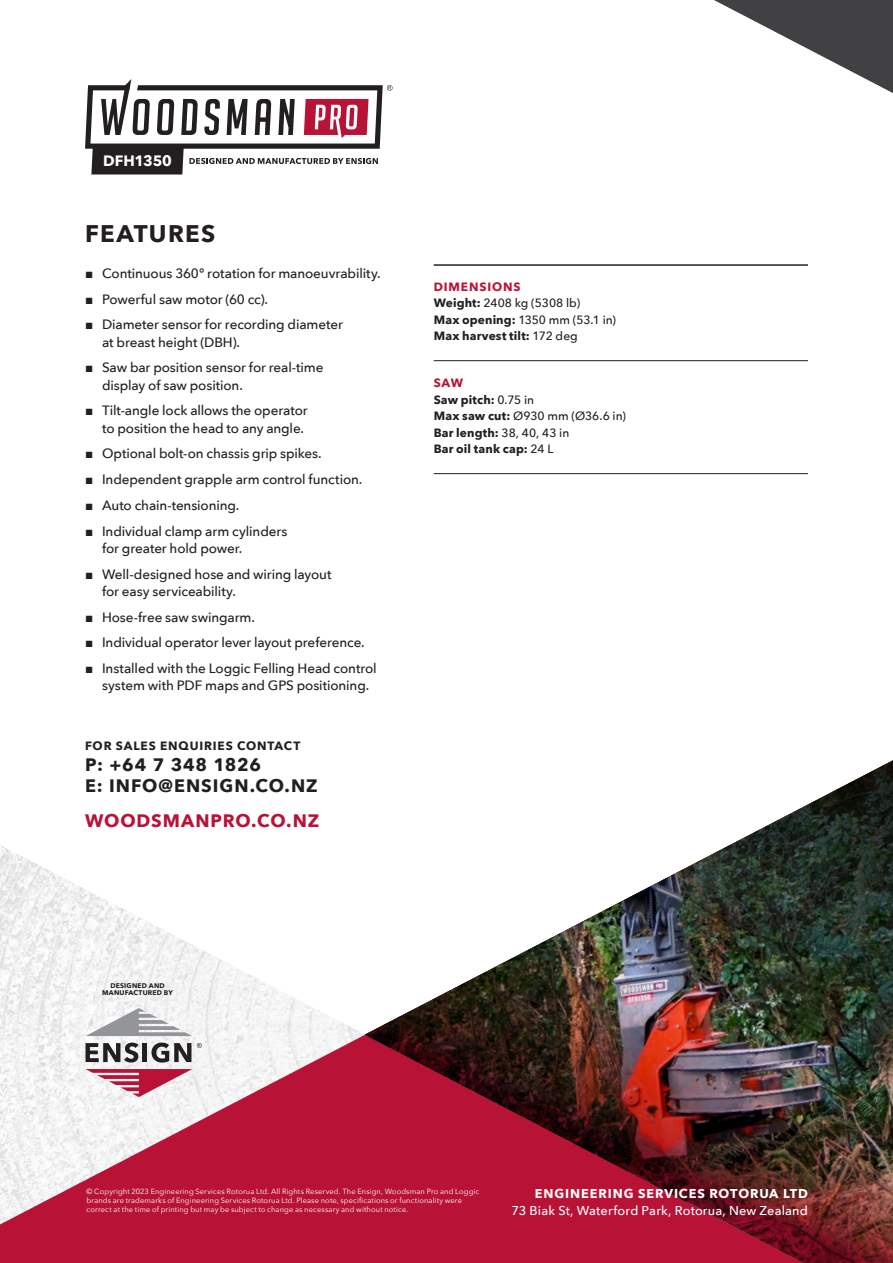
<style>
.page{position:relative;width:893px;height:1263px;background:#fff}
.page>*{position:absolute;margin:0;border:0;box-sizing:border-box;transform-origin:0 0}
.t1{font:700 24px "Avenir Next";letter-spacing:.055em;color:#231f20}
.t2{font:700 18px/21px "Avenir Next";letter-spacing:.055em;color:#231f20}
.t3{font:700 18px "Avenir Next";letter-spacing:.05em;color:#b81237}
.t4{font:700 15px "Avenir Next";letter-spacing:-.015em;color:#fff}
.t5{font:500 13.5px/17.2px "Avenir Next";letter-spacing:-.01em;color:#231f20}
.t6{font:500 12.75px "Avenir Next";letter-spacing:.01em;color:#fff}
.t7{font:700 12.75px "Avenir Next";letter-spacing:.07em;color:#fff}
.t8{font:700 12px/16.5px "Avenir Next";letter-spacing:.02em;color:#231f20}
.t9{font:500 12px/16.5px "Avenir Next";color:#231f20}
.t10{font:700 12px "Avenir Next";letter-spacing:.07em;color:#231f20}
.t11{font:7.5px/9px "Avenir Next";letter-spacing:.015em;color:#fff}
.t12{font:700 6.75px/7.5px "Avenir Next";letter-spacing:.03em;color:#231f20;text-align:center}
.s1{font-family:"Arial";font-weight:400}
.s2{font-weight:700;color:#b81237}
.s3{font-weight:700}
.s4{color:#b81237}
.s5{font-weight:500}
</style>
<div class="page">
<div style="left:0;top:1226px;width:365px;height:37px;background:#b81237"></div>
<img style="left:0;top:845px;width:365px;height:381px">
<svg style="left:714px;top:0;width:179px;height:93px"></svg>
<hr style="left:434px;top:264px;width:374px;height:2px;background:#231f20">
<hr style="left:434px;top:360px;width:374px;height:1px;background:#231f20">
<hr style="left:434px;top:473px;width:374px;height:1px;background:#231f20">
<svg style="left:85px;top:79px;width:308px;height:95px"></svg>
<img style="left:365px;top:760px;width:528px;height:503px">
<svg style="left:85px;top:1042px;width:54px;height:20px"></svg>
<hr style="left:143px;top:1043px;width:4px;height:19px;background:#231f20">
<svg style="left:151px;top:1042px;width:40px;height:20px"></svg>
<svg style="left:85px;top:1008px;width:107px;height:28px"></svg>
<svg style="left:85px;top:1069px;width:107px;height:28px"></svg>
<svg style="left:197px;top:1043px;width:5px;height:5px"></svg>
<p class="t4" style="left:103px;top:148px;width:70px">DFH1350</p>
<h1 class="t1" style="left:85px;top:213px;width:132px">FEATURES</h1>
<p class="t5" style="left:85px;top:264px;width:297px"><span class="s1">■</span> Continuous 360° rotation for manoeuvrability.</p>
<p class="t5" style="left:85px;top:290px;width:184px"><span class="s1">■</span> Powerful saw motor (60 cc).</p>
<p class="t5" style="left:102px;top:316px;width:242px;text-indent:-17px"><span class="s1">■</span> Diameter sensor for recording diameter at breast height (DBH).</p>
<p class="t5" style="left:102px;top:359px;width:223px;text-indent:-17px"><span class="s1">■</span> Saw bar position sensor for real-time display of saw position.</p>
<p class="t5" style="left:85px;top:402px;width:224px;text-align:right"><span class="s1">■</span> Tilt-angle lock allows the operator to position the head to any angle.</p>
<p class="t5" style="left:85px;top:445px;width:238px"><span class="s1">■</span> Optional bolt-on chassis grip spikes.</p>
<p class="t5" style="left:85px;top:470px;width:279px"><span class="s1">■</span> Independent grapple arm control function.</p>
<p class="t5" style="left:85px;top:496px;width:156px"><span class="s1">■</span> Auto chain-tensioning.</p>
<p class="t5" style="left:102px;top:522px;width:187px;text-indent:-17px"><span class="s1">■</span> Individual clamp arm cylinders for greater hold power.</p>
<p class="t5" style="left:102px;top:565px;width:231px;text-indent:-17px"><span class="s1">■</span> Well-designed hose and wiring layout for easy serviceability.</p>
<p class="t5" style="left:85px;top:608px;width:171px"><span class="s1">■</span> Hose-free saw swingarm.</p>
<p class="t5" style="left:85px;top:634px;width:281px"><span class="s1">■</span> Individual operator lever layout preference.</p>
<p class="t5" style="left:102px;top:659px;width:276px;text-indent:-17px"><span class="s1">■</span> Installed with the Loggic Felling Head control system with PDF maps and GPS positioning.</p>
<p class="t10" style="left:85px;top:735px;width:217px">FOR SALES ENQUIRIES CONTACT</p>
<h2 class="t2" style="left:85px;top:754px;width:234px">P: +64 7 348 1826<br>E: INFO@ENSIGN.CO.NZ</h2>
<h2 class="t3" style="left:85px;top:805px;width:236px">WOODSMANPRO.CO.NZ</h2>
<p class="t9" style="left:434px;top:278px;width:184px"><span class="s2">DIMENSIONS<br></span><span class="s3">Weight:</span> 2408 kg (5308 lb)<br><span class="s3">Max opening:</span> 1350 mm (53.1 in)<br><span class="s3">Max harvest tilt:</span> 172 deg</p>
<p class="t8" style="left:434px;top:374px;width:194px"><span class="s4">SAW<br></span>Saw pitch: <span class="s5">0.75 in<br></span>Max saw cut: <span class="s5">Ø930 mm (Ø36.6 in)<br></span>Bar length: <span class="s5">38, 40, 43 in<br></span>Bar oil tank cap: <span class="s5">24 L</span></p>
<p class="t12" style="left:102px;top:981px;width:72px">DESIGNED AND<br>MANUFACTURED BY</p>
<p class="t11" style="left:87px;top:1187px;width:394px">© Copyright 2023 Engineering Services Rotorua Ltd. All Rights Reserved. The Ensign, Woodsman Pro and Loggic brands are trademarks of Engineering Services Rotorua Ltd. Please note, specifications or functionality were correct at the time of printing but may be subject to change as necessary and without notice.</p>
<p class="t7" style="left:535px;top:1183px;width:274px">ENGINEERING SERVICES ROTORUA LTD</p>
<p class="t6" style="left:511px;top:1199px;width:298px">73 Biak St, Waterford Park, Rotorua, New Zealand</p>
</div>
